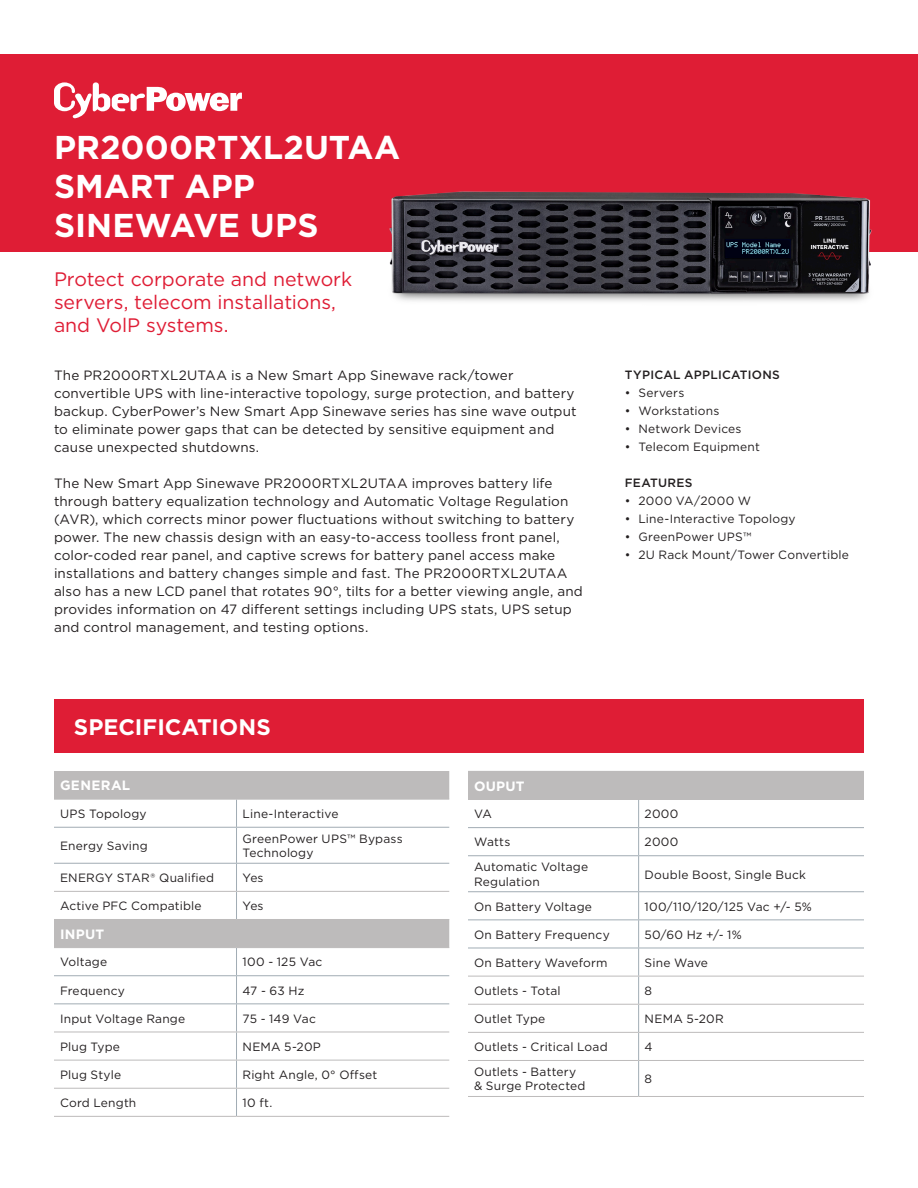
<style>
.page{position:relative;width:918px;height:1188px;background:#fff}
.page>*{position:absolute;margin:0;border:0;box-sizing:border-box;transform-origin:0 0}
.TITLE_DESCRIPTION{font:700 33px/39px "Gotham";color:#fff}
.TITLE_DESCRIPTION-2{font:700 22.5px "Gotham";color:#fff}
.TITLE_DESCRIPTION-3{font:19.5px/23.4px "Gotham";letter-spacing:-.005em;color:#df1d35}
.Paragraph{font:13.5px/18px "Gotham";letter-spacing:.01em;color:#231f20}
.TITLE_DESCRIPTION-4{font:700 13.5px "Gotham";letter-spacing:.02em;color:#fff}
.TITLE_DESCRIPTION-5{font:12px/14.4px "Gotham";letter-spacing:.015em;color:#231f20}
.Paragraph-2{font:500 12px "Gotham";letter-spacing:.02em;color:#231f20}
.TITLE_DESCRIPTION-6{font:12px "Gotham";letter-spacing:.035em;color:#231f20}
.Title_Bullet{font:500 12px "Gotham";letter-spacing:.025em;color:#231f20}
</style>
<div class="page">
<div style="left:0;top:54px;width:918px;height:198px;background:#df1d35"></div>
<svg style="left:54px;top:82px;width:188px;height:36px"></svg>
<div style="left:54px;top:699px;width:810px;height:54px;background:#df1d35"></div>
<svg style="left:54px;top:771px;width:395px;height:176px"></svg>
<svg style="left:236px;top:800px;width:1px;height:27px"></svg>
<hr style="left:54px;top:827px;width:183px;height:1px;background:#a1acb4">
<hr style="left:237px;top:827px;width:212px;height:1px;background:#a1acb4">
<hr style="left:236px;top:828px;width:1px;height:35px;background:#a1acb4">
<hr style="left:54px;top:863px;width:183px;height:1px;background:#a1acb4">
<hr style="left:237px;top:863px;width:212px;height:1px;background:#a1acb4">
<svg style="left:236px;top:864px;width:1px;height:55px"></svg>
<hr style="left:54px;top:975px;width:183px;height:1px;background:#a1acb4">
<hr style="left:237px;top:975px;width:212px;height:1px;background:#a1acb4">
<hr style="left:54px;top:1003px;width:183px;height:1px;background:#a1acb4">
<hr style="left:237px;top:1003px;width:212px;height:1px;background:#a1acb4">
<svg style="left:236px;top:948px;width:1px;height:168px"></svg>
<hr style="left:54px;top:799px;width:183px;height:1px;background:#bdbbbb">
<hr style="left:237px;top:799px;width:212px;height:1px;background:#bdbbbb">
<hr style="left:54px;top:891px;width:183px;height:1px;background:#bdbbbb">
<hr style="left:237px;top:891px;width:212px;height:1px;background:#bdbbbb">
<hr style="left:54px;top:919px;width:183px;height:1px;background:#bdbbbb">
<hr style="left:237px;top:919px;width:212px;height:1px;background:#bdbbbb">
<hr style="left:54px;top:947px;width:183px;height:1px;background:#bdbbbb">
<hr style="left:237px;top:947px;width:212px;height:1px;background:#bdbbbb">
<hr style="left:54px;top:1032px;width:183px;height:1px;background:#bdbbbb">
<hr style="left:237px;top:1032px;width:212px;height:1px;background:#bdbbbb">
<hr style="left:54px;top:1060px;width:183px;height:1px;background:#bdbbbb">
<hr style="left:237px;top:1060px;width:212px;height:1px;background:#bdbbbb">
<hr style="left:54px;top:1088px;width:183px;height:1px;background:#bdbbbb">
<hr style="left:237px;top:1088px;width:212px;height:1px;background:#bdbbbb">
<hr style="left:54px;top:1116px;width:183px;height:1px;background:#bdbbbb">
<hr style="left:237px;top:1116px;width:212px;height:1px;background:#bdbbbb">
<div style="left:468px;top:771px;width:396px;height:28px;background:#bdbbbb"></div>
<hr style="left:468px;top:827px;width:171px;height:1px;background:#a1acb4">
<hr style="left:639px;top:827px;width:225px;height:1px;background:#a1acb4">
<svg style="left:638px;top:800px;width:1px;height:55px"></svg>
<hr style="left:468px;top:855px;width:171px;height:1px;background:#a1acb4">
<hr style="left:639px;top:855px;width:225px;height:1px;background:#a1acb4">
<hr style="left:638px;top:856px;width:1px;height:35px;background:#a1acb4">
<hr style="left:468px;top:891px;width:171px;height:1px;background:#a1acb4">
<hr style="left:639px;top:891px;width:225px;height:1px;background:#a1acb4">
<hr style="left:468px;top:919px;width:171px;height:1px;background:#a1acb4">
<hr style="left:639px;top:919px;width:225px;height:1px;background:#a1acb4">
<svg style="left:638px;top:892px;width:1px;height:168px"></svg>
<hr style="left:638px;top:1061px;width:1px;height:35px;background:#a1acb4">
<hr style="left:468px;top:948px;width:171px;height:1px;background:#a1acb4">
<hr style="left:639px;top:948px;width:225px;height:1px;background:#a1acb4">
<hr style="left:468px;top:799px;width:171px;height:1px;background:#bdbbbb">
<hr style="left:639px;top:799px;width:225px;height:1px;background:#bdbbbb">
<hr style="left:468px;top:976px;width:171px;height:1px;background:#bdbbbb">
<hr style="left:639px;top:976px;width:225px;height:1px;background:#bdbbbb">
<hr style="left:468px;top:1004px;width:171px;height:1px;background:#bdbbbb">
<hr style="left:639px;top:1004px;width:225px;height:1px;background:#bdbbbb">
<hr style="left:468px;top:1032px;width:171px;height:1px;background:#bdbbbb">
<hr style="left:639px;top:1032px;width:225px;height:1px;background:#bdbbbb">
<hr style="left:468px;top:1060px;width:171px;height:1px;background:#bdbbbb">
<hr style="left:639px;top:1060px;width:225px;height:1px;background:#bdbbbb">
<hr style="left:468px;top:1096px;width:171px;height:1px;background:#bdbbbb">
<hr style="left:639px;top:1096px;width:225px;height:1px;background:#bdbbbb">
<img style="left:389px;top:191px;width:483px;height:111px">
<p class="TITLE_DESCRIPTION" style="left:54px;top:127px;width:348px">PR2000RTXL2UTAA</p>
<p class="TITLE_DESCRIPTION" style="left:54px;top:166px;width:266px">SMART APP<br>SINEWAVE UPS</p>
<p class="TITLE_DESCRIPTION-3" style="left:54px;top:267px;width:300px">Protect corporate and network servers, telecom installations, and VolP systems.</p>
<p class="Paragraph" style="left:54px;top:366px;width:524px">The PR2000RTXL2UTAA is a New Smart App Sinewave rack/tower convertible UPS with line-interactive topology, surge protection, and battery backup. CyberPower’s New Smart App Sinewave series has sine wave output to eliminate power gaps that can be detected by sensitive equipment and cause unexpected shutdowns.</p>
<p class="Paragraph" style="left:54px;top:474px;width:530px">The New Smart App Sinewave PR2000RTXL2UTAA improves battery life through battery equalization technology and Automatic Voltage Regulation (AVR), which corrects minor power fluctuations without switching to battery power. The new chassis design with an easy-to-access toolless front panel, color-coded rear panel, and captive screws for battery panel access make installations and battery changes simple and fast. The PR2000RTXL2UTAA also has a new LCD panel that rotates 90°, tilts for a better viewing angle, and provides information on 47 different settings including UPS stats, UPS setup and control management, and testing options.</p>
<p class="TITLE_DESCRIPTION-2" style="left:74px;top:712px;width:198px">SPECIFICATIONS</p>
<p class="Paragraph-2" style="left:625px;top:367px;width:156px">TYPICAL APPLICATIONS</p>
<p class="TITLE_DESCRIPTION-5" style="left:625px;top:385px;width:61px">• Servers</p>
<p class="TITLE_DESCRIPTION-5" style="left:625px;top:403px;width:96px">• Workstations</p>
<p class="TITLE_DESCRIPTION-5" style="left:625px;top:421px;width:118px">• Network Devices</p>
<p class="TITLE_DESCRIPTION-5" style="left:625px;top:439px;width:136px">• Telecom Equipment</p>
<p class="Title_Bullet" style="left:625px;top:475px;width:69px">FEATURES</p>
<p class="TITLE_DESCRIPTION-6" style="left:625px;top:493px;width:128px">• 2000 VA/2000 W</p>
<p class="TITLE_DESCRIPTION-5" style="left:625px;top:511px;width:172px">• Line-Interactive Topology</p>
<p class="TITLE_DESCRIPTION-5" style="left:625px;top:529px;width:128px">• GreenPower UPS™</p>
<p class="TITLE_DESCRIPTION-5" style="left:625px;top:547px;width:226px">• 2U Rack Mount/Tower Convertible</p>
<p class="TITLE_DESCRIPTION-4" style="left:60px;top:777px;width:72px">GENERAL</p>
<p class="TITLE_DESCRIPTION-5" style="left:60px;top:806px;width:88px">UPS Topology</p>
<p class="TITLE_DESCRIPTION-5" style="left:243px;top:806px;width:98px">Line-Interactive</p>
<p class="TITLE_DESCRIPTION-5" style="left:60px;top:838px;width:89px">Energy Saving</p>
<p class="TITLE_DESCRIPTION-5" style="left:243px;top:831px;width:162px">GreenPower UPS™ Bypass<br>Technology</p>
<p class="TITLE_DESCRIPTION-5" style="left:60px;top:870px;width:156px">ENERGY STAR® Qualified</p>
<p class="TITLE_DESCRIPTION-5" style="left:243px;top:870px;width:23px">Yes</p>
<p class="TITLE_DESCRIPTION-5" style="left:60px;top:899px;width:143px">Active PFC Compatible</p>
<p class="TITLE_DESCRIPTION-5" style="left:243px;top:899px;width:23px">Yes</p>
<p class="TITLE_DESCRIPTION-4" style="left:60px;top:925px;width:46px">INPUT</p>
<p class="TITLE_DESCRIPTION-5" style="left:60px;top:955px;width:49px">Voltage</p>
<p class="TITLE_DESCRIPTION-5" style="left:243px;top:955px;width:81px">100 - 125 Vac</p>
<p class="TITLE_DESCRIPTION-5" style="left:60px;top:983px;width:66px">Frequency</p>
<p class="TITLE_DESCRIPTION-5" style="left:243px;top:983px;width:63px">47 - 63 Hz</p>
<p class="TITLE_DESCRIPTION-5" style="left:60px;top:1011px;width:127px">Input Voltage Range</p>
<p class="TITLE_DESCRIPTION-5" style="left:243px;top:1011px;width:75px">75 - 149 Vac</p>
<p class="TITLE_DESCRIPTION-5" style="left:60px;top:1039px;width:62px">Plug Type</p>
<p class="TITLE_DESCRIPTION-5" style="left:243px;top:1039px;width:80px">NEMA 5-20P</p>
<p class="TITLE_DESCRIPTION-5" style="left:60px;top:1067px;width:63px">Plug Style</p>
<p class="TITLE_DESCRIPTION-5" style="left:243px;top:1067px;width:136px">Right Angle, 0° Offset</p>
<p class="TITLE_DESCRIPTION-5" style="left:60px;top:1095px;width:78px">Cord Length</p>
<p class="TITLE_DESCRIPTION-5" style="left:243px;top:1095px;width:31px">10 ft.</p>
<p class="TITLE_DESCRIPTION-4" style="left:474px;top:777px;width:52px">OUPUT</p>
<p class="TITLE_DESCRIPTION-5" style="left:474px;top:807px;width:19px">VA</p>
<p class="TITLE_DESCRIPTION-5" style="left:645px;top:807px;width:35px">2000</p>
<p class="TITLE_DESCRIPTION-5" style="left:474px;top:835px;width:38px">Watts</p>
<p class="TITLE_DESCRIPTION-5" style="left:645px;top:835px;width:35px">2000</p>
<p class="TITLE_DESCRIPTION-5" style="left:474px;top:860px;width:116px">Automatic Voltage<br>Regulation</p>
<p class="TITLE_DESCRIPTION-5" style="left:645px;top:867px;width:163px">Double Boost, Single Buck</p>
<p class="TITLE_DESCRIPTION-5" style="left:474px;top:899px;width:120px">On Battery Voltage</p>
<p class="TITLE_DESCRIPTION-5" style="left:645px;top:899px;width:169px">100/110/120/125 Vac +/- 5%</p>
<p class="TITLE_DESCRIPTION-5" style="left:474px;top:927px;width:137px">On Battery Frequency</p>
<p class="TITLE_DESCRIPTION-5" style="left:645px;top:927px;width:99px">50/60 Hz +/- 1%</p>
<p class="TITLE_DESCRIPTION-5" style="left:474px;top:955px;width:135px">On Battery Waveform</p>
<p class="TITLE_DESCRIPTION-5" style="left:645px;top:955px;width:65px">Sine Wave</p>
<p class="TITLE_DESCRIPTION-5" style="left:474px;top:983px;width:88px">Outlets - Total</p>
<p class="TITLE_DESCRIPTION-5" style="left:645px;top:983px;width:9px">8</p>
<p class="TITLE_DESCRIPTION-5" style="left:474px;top:1011px;width:73px">Outlet Type</p>
<p class="TITLE_DESCRIPTION-5" style="left:645px;top:1011px;width:81px">NEMA 5-20R</p>
<p class="TITLE_DESCRIPTION-5" style="left:474px;top:1040px;width:135px">Outlets - Critical Load</p>
<p class="TITLE_DESCRIPTION-5" style="left:645px;top:1040px;width:10px">4</p>
<p class="TITLE_DESCRIPTION-5" style="left:474px;top:1064px;width:113px">Outlets - Battery &amp; Surge Protected</p>
<p class="TITLE_DESCRIPTION-5" style="left:645px;top:1072px;width:9px">8</p>
</div>
